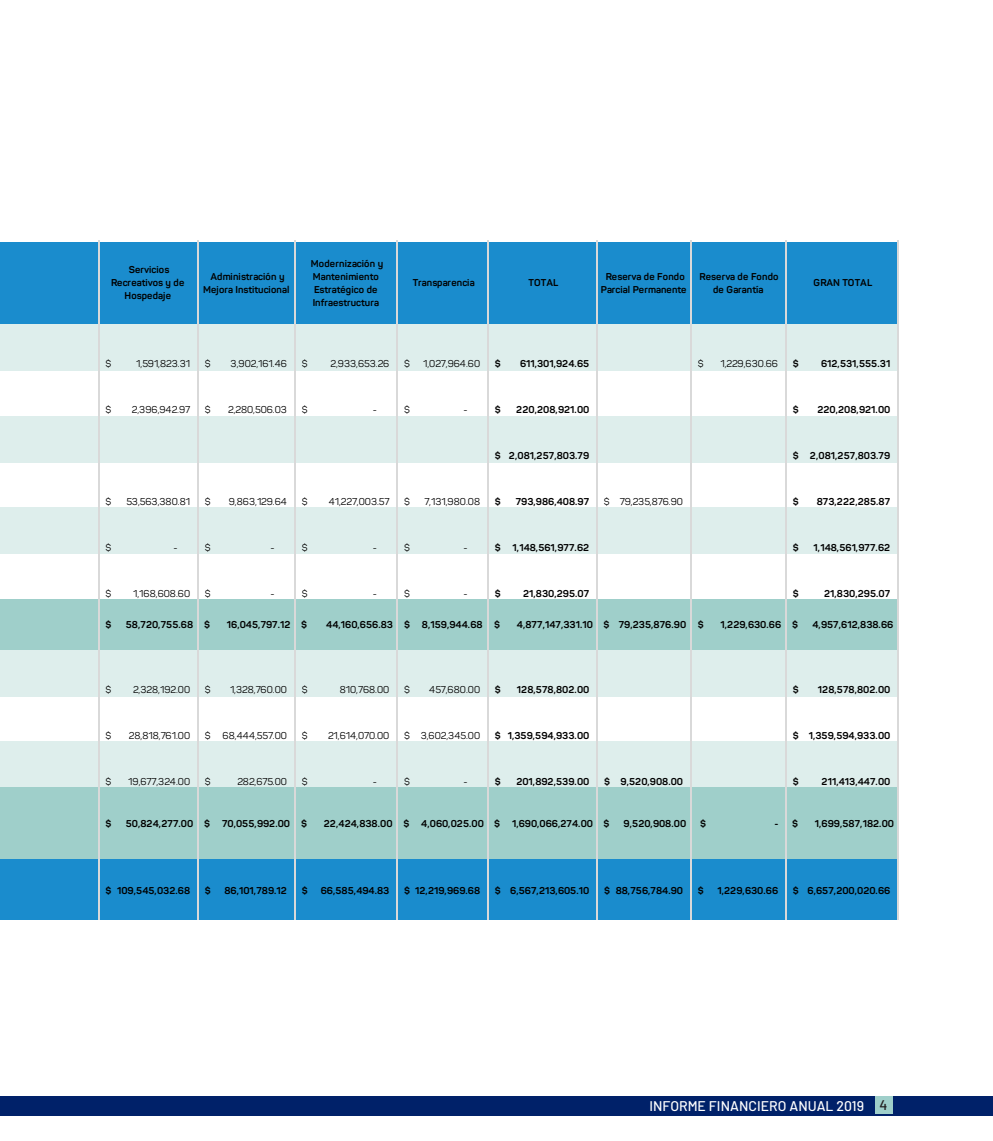
<style>
.page{position:relative;width:993px;height:1141px;background:#fff}
.page>*{position:absolute;margin:0;border:0;box-sizing:border-box;transform-origin:0 0}
.t1{font:500 14px "Barlow";letter-spacing:.005em;color:#fff}
.t2{font:700 9.8px/13px "Panton";color:#000;text-align:center}
.t3{font:9.8px "Panton";color:#000}
.t4{font:700 9.8px/13px "Panton";letter-spacing:.02em;color:#000;text-align:center}
.t5{font:700 9.8px "Panton";letter-spacing:.025em;color:#000}
.s1{color:#231f20}
</style>
<div class="page">
<div style="left:0;top:1096px;width:992px;height:20px;background:#002169"></div>
<div style="left:874px;top:1096px;width:18px;height:18px;background:#9fcfca"></div>
<div style="left:0;top:242px;width:897px;height:83px;background:#1a8ccd"></div>
<div style="left:0;top:324px;width:897px;height:46px;background:#deeeec"></div>
<div style="left:0;top:416px;width:897px;height:46px;background:#deeeec"></div>
<div style="left:0;top:508px;width:897px;height:46px;background:#deeeec"></div>
<div style="left:0;top:600px;width:897px;height:50px;background:#9fcfca"></div>
<div style="left:0;top:650px;width:897px;height:46px;background:#deeeec"></div>
<div style="left:0;top:742px;width:897px;height:46px;background:#deeeec"></div>
<div style="left:0;top:788px;width:897px;height:72px;background:#9fcfca"></div>
<div style="left:0;top:859px;width:897px;height:61px;background:#1a8ccd"></div>
<hr style="left:98px;top:241px;width:1px;height:679px;background:#d9d9d9">
<hr style="left:197px;top:241px;width:2px;height:679px;background:#d9d9d9">
<hr style="left:294px;top:241px;width:1px;height:679px;background:#d9d9d9">
<hr style="left:396px;top:241px;width:2px;height:679px;background:#d9d9d9">
<hr style="left:486px;top:241px;width:2px;height:679px;background:#d9d9d9">
<hr style="left:595px;top:241px;width:2px;height:679px;background:#d9d9d9">
<hr style="left:689px;top:241px;width:2px;height:679px;background:#d9d9d9">
<hr style="left:784px;top:241px;width:2px;height:679px;background:#d9d9d9">
<hr style="left:896px;top:241px;width:2px;height:679px;background:#d9d9d9">
<p class="t4" style="left:111px;top:263px;width:75px">Servicios<br>Recreativos y de<br>Hospedaje</p>
<p class="t2" style="left:203px;top:270px;width:88px">Administración y<br>Mejora Institucional</p>
<p class="t2" style="left:311px;top:257px;width:74px;text-align:left">Modernización y<br>Mantenimiento<br>Estratégico de<br>Infraestructura</p>
<p class="t2" style="left:412px;top:276px;width:64px">Transparencia</p>
<p class="t2" style="left:528px;top:276px;width:31px">TOTAL</p>
<p class="t2" style="left:600px;top:270px;width:87px">Reserva de Fondo<br>Parcial Permanente</p>
<p class="t4" style="left:699px;top:270px;width:80px">Reserva de Fondo de Garantía</p>
<p class="t4" style="left:813px;top:276px;width:60px">GRAN TOTAL</p>
<p class="t3" style="left:105px;top:358px;width:7px">$</p>
<p class="t3" style="left:136px;top:358px;width:55px">1,591,823.31</p>
<p class="t3" style="left:205px;top:358px;width:7px">$</p>
<p class="t3" style="left:230px;top:358px;width:58px">3,902,161.46</p>
<p class="t3" style="left:301px;top:358px;width:7px">$</p>
<p class="t3" style="left:330px;top:358px;width:60px">2,933,653.26</p>
<p class="t3" style="left:404px;top:358px;width:7px">$</p>
<p class="t3" style="left:423px;top:358px;width:58px">1,027,964.60</p>
<p class="t2" style="left:494px;top:357px;width:7px">$</p>
<p class="t2" style="left:520px;top:357px;width:70px">611,301,924.65</p>
<p class="t3" style="left:697px;top:358px;width:7px">$</p>
<p class="t3" style="left:720px;top:358px;width:59px">1,229,630.66</p>
<p class="t2" style="left:792px;top:357px;width:7px">$</p>
<p class="t2" style="left:820px;top:357px;width:71px">612,531,555.31</p>
<p class="t3" style="left:105px;top:404px;width:7px">$</p>
<p class="t3" style="left:132px;top:404px;width:60px">2,396,942.97</p>
<p class="t3" style="left:205px;top:404px;width:7px">$</p>
<p class="t3" style="left:228px;top:404px;width:60px">2,280,506.03</p>
<p class="t3" style="left:301px;top:404px;width:7px">$</p>
<p class="t3" style="left:373px;top:404px;width:6px">-</p>
<p class="t3" style="left:404px;top:404px;width:7px">$</p>
<p class="t3" style="left:463px;top:404px;width:6px">-</p>
<p class="t2" style="left:494px;top:403px;width:7px">$</p>
<p class="t5" style="left:516px;top:404px;width:74px">220,208,921.00</p>
<p class="t2" style="left:792px;top:403px;width:7px">$</p>
<p class="t5" style="left:817px;top:404px;width:74px">220,208,921.00</p>
<p class="t2" style="left:494px;top:449px;width:96px">$ 2,081,257,803.79</p>
<p class="t2" style="left:792px;top:449px;width:99px">$ 2,081,257,803.79</p>
<p class="t3" style="left:105px;top:496px;width:7px">$</p>
<p class="t3" style="left:126px;top:496px;width:65px">53,563,380.81</p>
<p class="t3" style="left:205px;top:496px;width:7px">$</p>
<p class="t3" style="left:229px;top:496px;width:60px">9,863,129.64</p>
<p class="t3" style="left:301px;top:496px;width:7px">$</p>
<p class="t3" style="left:328px;top:496px;width:62px">41,227,003.57</p>
<p class="t3" style="left:404px;top:496px;width:7px">$</p>
<p class="t3" style="left:424px;top:496px;width:57px">7,131,980.08</p>
<p class="t2" style="left:494px;top:495px;width:7px">$</p>
<p class="t2" style="left:515px;top:495px;width:75px">793,986,408.97</p>
<p class="t3" style="left:603px;top:496px;width:81px">$ 79,235,876.90</p>
<p class="t2" style="left:792px;top:495px;width:7px">$</p>
<p class="t5" style="left:816px;top:496px;width:75px">873,222,285.87</p>
<p class="t3" style="left:105px;top:542px;width:7px">$</p>
<p class="t3" style="left:173px;top:542px;width:6px">-</p>
<p class="t3" style="left:205px;top:542px;width:7px">$</p>
<p class="t3" style="left:270px;top:542px;width:6px">-</p>
<p class="t3" style="left:301px;top:542px;width:7px">$</p>
<p class="t3" style="left:373px;top:542px;width:6px">-</p>
<p class="t3" style="left:404px;top:542px;width:7px">$</p>
<p class="t3" style="left:463px;top:542px;width:6px">-</p>
<p class="t2" style="left:494px;top:541px;width:96px">$ 1,148,561,977.62</p>
<p class="t2" style="left:792px;top:541px;width:7px">$</p>
<p class="t2" style="left:813px;top:541px;width:78px">1,148,561,977.62</p>
<p class="t3" style="left:105px;top:588px;width:7px">$</p>
<p class="t3" style="left:133px;top:588px;width:58px">1,168,608.60</p>
<p class="t3" style="left:205px;top:588px;width:7px">$</p>
<p class="t3" style="left:270px;top:588px;width:6px">-</p>
<p class="t3" style="left:301px;top:588px;width:7px">$</p>
<p class="t3" style="left:373px;top:588px;width:6px">-</p>
<p class="t3" style="left:404px;top:588px;width:7px">$</p>
<p class="t3" style="left:463px;top:588px;width:6px">-</p>
<p class="t2" style="left:494px;top:587px;width:7px">$</p>
<p class="t2" style="left:523px;top:587px;width:67px">21,830,295.07</p>
<p class="t2" style="left:792px;top:587px;width:7px">$</p>
<p class="t2" style="left:823px;top:587px;width:67px">21,830,295.07</p>
<p class="t2" style="left:105px;top:618px;width:7px">$</p>
<p class="t5" style="left:126px;top:619px;width:86px">58,720,755.68 $</p>
<p class="t2" style="left:227px;top:618px;width:81px">16,045,797.12 $</p>
<p class="t2" style="left:326px;top:618px;width:175px">44,160,656.83 $ 8,159,944.68 $</p>
<p class="t2" style="left:516px;top:618px;width:188px">4,877,147,331.10 $ 79,235,876.90 $</p>
<p class="t2" style="left:720px;top:618px;width:79px">1,229,630.66 $</p>
<p class="t2" style="left:812px;top:618px;width:82px">4,957,612,838.66</p>
<p class="t3" style="left:105px;top:684px;width:7px">$</p>
<p class="t3" style="left:133px;top:684px;width:58px">2,328,192.00</p>
<p class="t3" style="left:205px;top:684px;width:7px">$</p>
<p class="t3" style="left:230px;top:684px;width:58px">1,328,760.00</p>
<p class="t3" style="left:301px;top:684px;width:7px">$</p>
<p class="t3" style="left:339px;top:684px;width:51px">810,768.00</p>
<p class="t3" style="left:404px;top:684px;width:7px">$</p>
<p class="t3" style="left:429px;top:684px;width:52px">457,680.00</p>
<p class="t2" style="left:494px;top:683px;width:7px">$</p>
<p class="t2" style="left:516px;top:683px;width:74px">128,578,802.00</p>
<p class="t2" style="left:792px;top:683px;width:7px">$</p>
<p class="t2" style="left:817px;top:683px;width:74px">128,578,802.00</p>
<p class="t3" style="left:105px;top:730px;width:7px">$</p>
<p class="t3" style="left:129px;top:730px;width:63px">28,818,761.00</p>
<p class="t3" style="left:205px;top:730px;width:84px">$ 68,444,557.00</p>
<p class="t3" style="left:301px;top:730px;width:7px">$</p>
<p class="t3" style="left:328px;top:730px;width:63px">21,614,070.00</p>
<p class="t3" style="left:404px;top:730px;width:77px">$ 3,602,345.00</p>
<p class="t2" style="left:494px;top:729px;width:96px">$ 1,359,594,933.00</p>
<p class="t2" style="left:792px;top:729px;width:99px">$ 1,359,594,933.00</p>
<p class="t3" style="left:105px;top:776px;width:7px">$</p>
<p class="t3" style="left:128px;top:776px;width:63px">19,677,324.00</p>
<p class="t3" style="left:205px;top:776px;width:7px">$</p>
<p class="t3" style="left:237px;top:776px;width:51px">282,675.00</p>
<p class="t3" style="left:301px;top:776px;width:7px">$</p>
<p class="t3" style="left:373px;top:776px;width:6px">-</p>
<p class="t3" style="left:404px;top:776px;width:7px">$</p>
<p class="t3" style="left:463px;top:776px;width:6px">-</p>
<p class="t2" style="left:494px;top:775px;width:7px">$</p>
<p class="t2" style="left:516px;top:775px;width:74px">201,892,539.00</p>
<p class="t2" style="left:603px;top:775px;width:81px">$ 9,520,908.00</p>
<p class="t2" style="left:792px;top:775px;width:7px">$</p>
<p class="t2" style="left:821px;top:775px;width:70px">211,413,447.00</p>
<p class="t2" style="left:105px;top:817px;width:7px">$</p>
<p class="t2" style="left:126px;top:817px;width:182px">50,824,277.00 $ 70,055,992.00 $</p>
<p class="t2" style="left:324px;top:817px;width:287px">22,424,838.00 $ 4,060,025.00 $ 1,690,066,274.00 $</p>
<p class="t2" style="left:623px;top:817px;width:64px">9,520,908.00</p>
<p class="t2" style="left:700px;top:817px;width:7px">$</p>
<p class="t2" style="left:774px;top:817px;width:25px">- $</p>
<p class="t2" style="left:814px;top:817px;width:81px">1,699,587,182.00</p>
<p class="t2" style="left:106px;top:884px;width:86px">$ 109,545,032.68</p>
<p class="t2" style="left:205px;top:884px;width:7px">$</p>
<p class="t2" style="left:224px;top:884px;width:64px">86,101,789.12</p>
<p class="t2" style="left:302px;top:884px;width:7px">$</p>
<p class="t2" style="left:321px;top:884px;width:70px">66,585,494.83</p>
<p class="t2" style="left:404px;top:884px;width:77px">$ 12,219,969.68</p>
<p class="t2" style="left:494px;top:884px;width:96px">$ 6,567,213,605.10</p>
<p class="t2" style="left:604px;top:884px;width:81px">$ 88,756,784.90</p>
<p class="t2" style="left:697px;top:884px;width:7px">$</p>
<p class="t2" style="left:717px;top:884px;width:62px">1,229,630.66</p>
<p class="t2" style="left:792px;top:884px;width:99px">$ 6,657,200,020.66</p>
<h1 class="t1" style="left:649px;top:1098px;width:239px">INFORME FINANCIERO ANUAL 2019 <span class="s1">4</span></h1>
</div>
